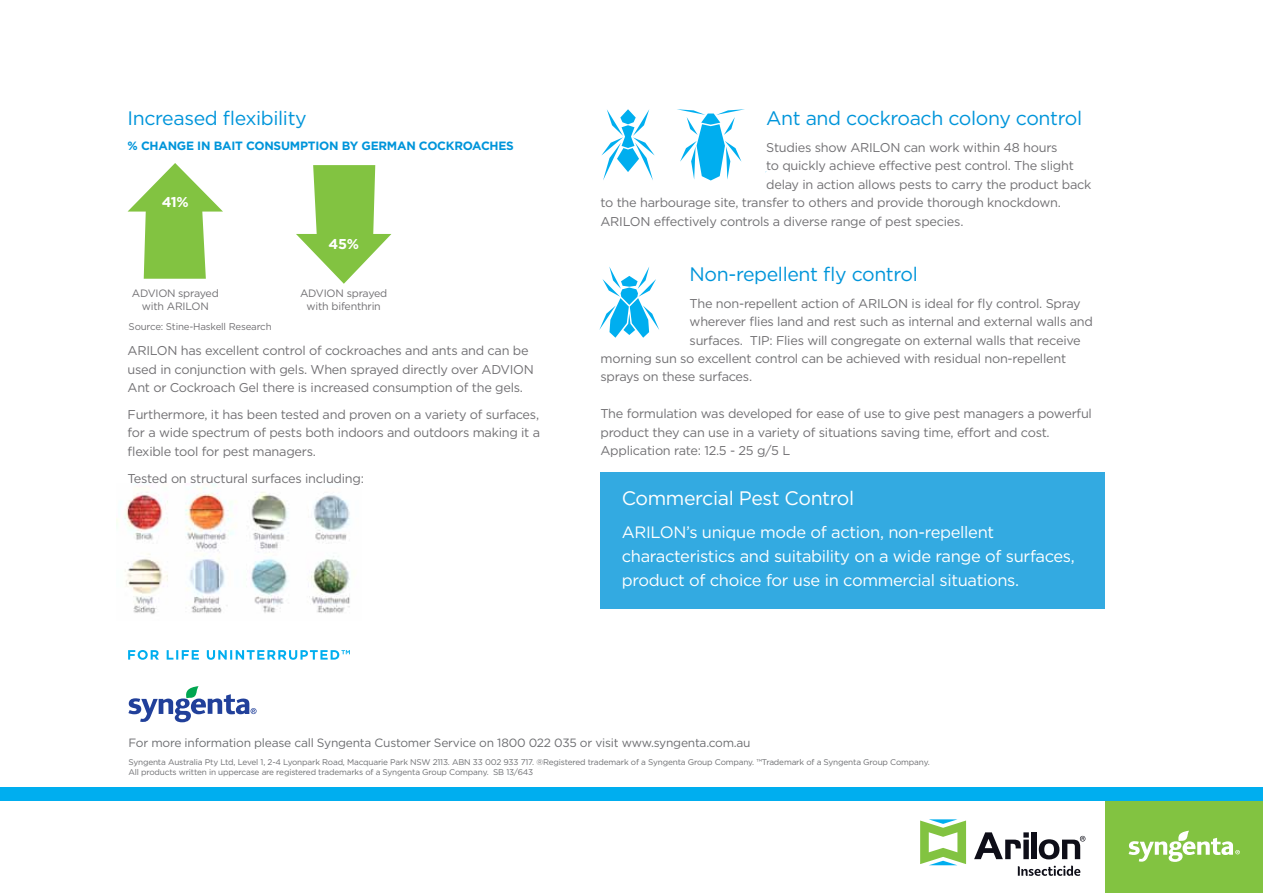
<style>
.page{position:relative;width:1263px;height:893px;background:#fff}
.page>*{position:absolute;margin:0;border:0;box-sizing:border-box;transform-origin:0 0}
.t1{font:19.5px "Gotham";letter-spacing:-.02em;color:#0095da}
.t2{font:19.5px "Gotham";letter-spacing:-.02em;color:#fff}
.t3{font:16.5px/24px "Gotham";letter-spacing:-.02em;color:#fff}
.t4{font:700 14.25px "Gotham";color:#fff}
.t5{font:12.75px/18.5px "Gotham";letter-spacing:-.02em;color:#717073}
.t6{font:12px "Gotham";letter-spacing:-.02em;color:#6d6e71}
.t7{font:700 12px "Gotham";letter-spacing:-.02em;color:#0095da}
.t8{font:10.65px/12.8px "Gotham";letter-spacing:-.02em;color:#717073;text-align:center}
.t9{font:9.75px "Gotham";letter-spacing:-.02em;color:#717073}
.t10{font:8.25px/10.5px "Gotham";letter-spacing:-.02em;color:#6d6e71}
</style>
<div class="page">
<div style="left:1105px;top:788px;width:158px;height:105px;background:#82c341"></div>
<div style="left:0;top:788px;width:1263px;height:13px;background:#00aeef"></div>
<svg style="left:1128px;top:831px;width:112px;height:31px"></svg>
<svg style="left:920px;top:819px;width:46px;height:46px"></svg>
<svg style="left:974px;top:832px;width:55px;height:27px"></svg>
<div style="left:1032px;top:832px;width:5px;height:27px;background:#0e0e18"></div>
<svg style="left:1039px;top:836px;width:46px;height:23px"></svg>
<svg style="left:1018px;top:866px;width:62px;height:10px"></svg>
<svg style="left:128px;top:686px;width:129px;height:37px"></svg>
<svg style="left:128px;top:650px;width:222px;height:10px"></svg>
<svg style="left:599px;top:267px;width:60px;height:71px"></svg>
<svg style="left:601px;top:109px;width:54px;height:71px"></svg>
<svg style="left:677px;top:109px;width:68px;height:71px"></svg>
<div style="left:600px;top:473px;width:505px;height:136px;background:#33aae1"></div>
<svg style="left:128px;top:163px;width:95px;height:116px"></svg>
<svg style="left:296px;top:165px;width:95px;height:119px"></svg>
<img style="left:117px;top:484px;width:233px;height:130px">
<h1 class="t1" style="left:128px;top:107px;width:181px">Increased flexibility</h1>
<p class="t7" style="left:128px;top:139px;width:388px">% CHANGE IN BAIT CONSUMPTION BY GERMAN COCKROACHES</p>
<p class="t4" style="left:162px;top:193px;width:29px">41%</p>
<p class="t4" style="left:328px;top:236px;width:32px">45%</p>
<p class="t8" style="left:132px;top:287px;width:88px">ADVION sprayed with ARILON</p>
<p class="t8" style="left:300px;top:287px;width:89px">ADVION sprayed with bifenthrin</p>
<p class="t9" style="left:129px;top:321px;width:145px">Source: Stine-Haskell Research</p>
<p class="t5" style="left:128px;top:341px;width:408px">ARILON has excellent control of cockroaches and ants and can be used in conjunction with gels. When sprayed directly over ADVION<br>Ant or Cockroach Gel there is increased consumption of the gels.</p>
<p class="t5" style="left:128px;top:405px;width:414px;text-align:justify">Furthermore, it has been tested and proven on a variety of surfaces, for a wide spectrum of pests both indoors and outdoors making it a flexible tool for pest managers.</p>
<p class="t5" style="left:128px;top:469px;width:238px">Tested on structural surfaces including:</p>
<h1 class="t1" style="left:766px;top:107px;width:317px">Ant and cockroach colony control</h1>
<p class="t5" style="left:766px;top:138px;width:293px">Studies show ARILON can work within 48 hours</p>
<p class="t5" style="left:766px;top:156px;width:309px">to quickly achieve effective pest control. The slight</p>
<p class="t5" style="left:766px;top:175px;width:327px">delay in action allows pests to carry the product back</p>
<p class="t5" style="left:600px;top:193px;width:462px">to the harbourage site, transfer to others and provide thorough knockdown.</p>
<p class="t5" style="left:600px;top:212px;width:364px">ARILON effectively controls a diverse range of pest species.</p>
<h1 class="t1" style="left:690px;top:263px;width:230px">Non-repellent fly control</h1>
<p class="t5" style="left:690px;top:294px;width:393px">The non-repellent action of ARILON is ideal for fly control. Spray</p>
<p class="t5" style="left:690px;top:312px;width:405px">wherever flies land and rest such as internal and external walls and</p>
<p class="t5" style="left:690px;top:331px;width:393px">surfaces. TIP: Flies will congregate on external walls that receive</p>
<p class="t5" style="left:600px;top:349px;width:467px">morning sun so excellent control can be achieved with residual non-repellent</p>
<p class="t5" style="left:600px;top:367px;width:153px">sprays on these surfaces.</p>
<p class="t5" style="left:600px;top:404px;width:493px">The formulation was developed for ease of use to give pest managers a powerful product they can use in a variety of situations saving time, effort and cost.<br>Application rate: 12.5 - 25 g/5 L</p>
<h1 class="t2" style="left:622px;top:488px;width:234px">Commercial Pest Control</h1>
<p class="t3" style="left:622px;top:520px;width:455px">ARILON’s unique mode of action, non-repellent characteristics and suitability on a wide range of surfaces, product of choice for use in commercial situations.</p>
<p class="t6" style="left:128px;top:736px;width:624px">For more information please call Syngenta Customer Service on 1800 022 035 or visit www.syngenta.com.au</p>
<p class="t10" style="left:128px;top:756px;width:803px">Syngenta Australia Pty Ltd, Level 1, 2-4 Lyonpark Road, Macquarie Park NSW 2113. ABN 33 002 933 717. ®Registered trademark of a Syngenta Group Company. ™Trademark of a Syngenta Group Company.<br>All products written in uppercase are registered trademarks of a Syngenta Group Company. SB 13/643</p>
</div>
